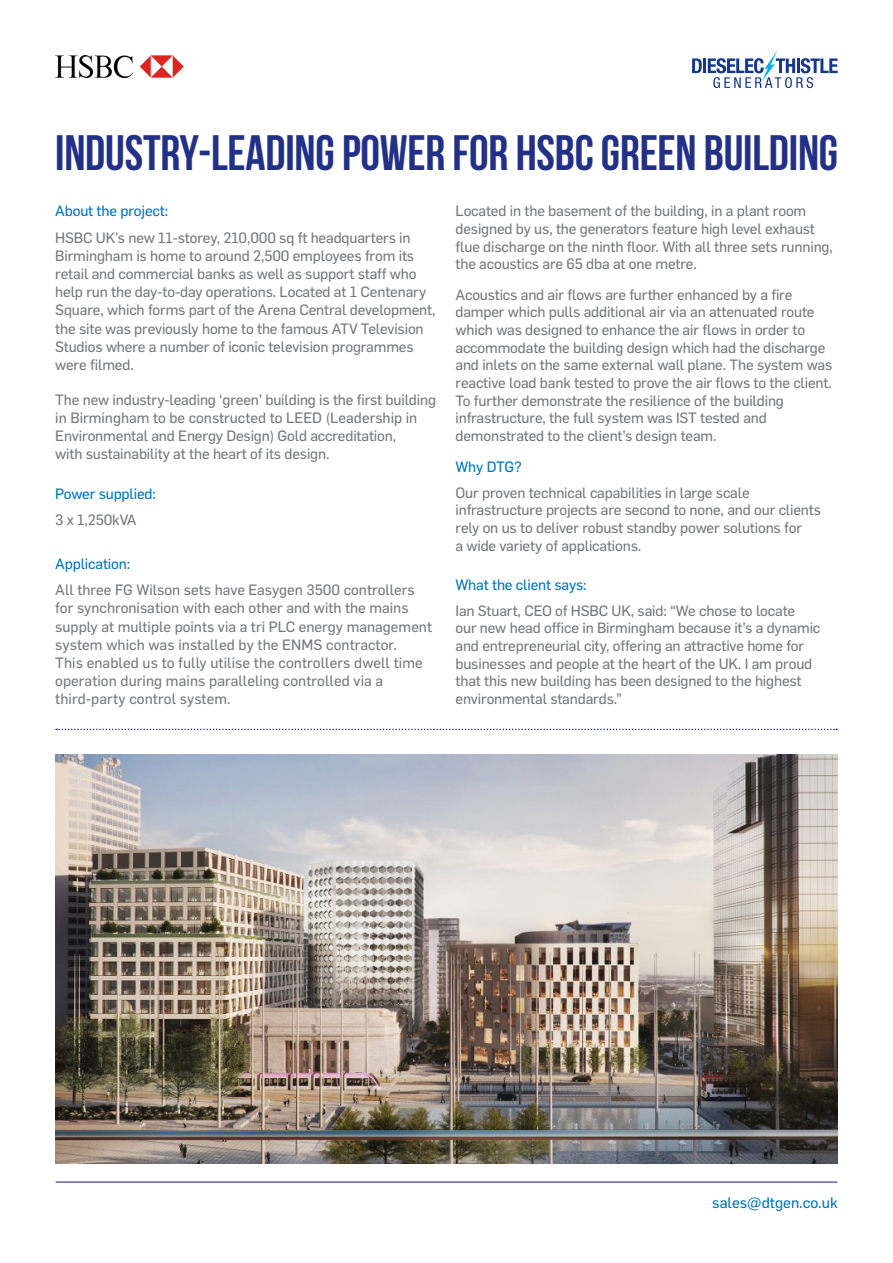
<style>
.page{position:relative;width:893px;height:1263px;background:#fff}
.page>*{position:absolute;margin:0;border:0;box-sizing:border-box;transform-origin:0 0}
.t1{font:700 49.5px "Bebas Neue";letter-spacing:-.005em;color:#223187}
.t2{font:15px "Flama Basic";color:#0076be}
.t3{font:14.7px/17.7px "Flama Basic";letter-spacing:-.01em;color:#76787b}
.t4{font:14.7px "Flama Basic";letter-spacing:-.01em;color:#0076be}
</style>
<div class="page">
<img style="left:55px;top:755px;width:783px;height:408px">
<svg style="left:56px;top:729px;width:781px;height:1px"></svg>
<hr style="left:56px;top:1181px;width:781px;height:1px;background:#223187">
<svg style="left:692px;top:58px;width:10px;height:15px"></svg>
<hr style="left:703px;top:58px;width:3px;height:15px;background:#153889">
<svg style="left:708px;top:51px;width:130px;height:37px"></svg>
<img style="left:55px;top:55px;width:129px;height:23px">
<p class="t1" style="left:55px;top:126px;width:784px">INDUSTRY-LEADING POWER FOR HSBC GREEN BUILDING</p>
<p class="t4" style="left:55px;top:201px;width:114px">About the project:</p>
<p class="t3" style="left:55px;top:228px;width:382px;line-height:18.1px">HSBC UK’s new 11-storey, 210,000 sq ft headquarters in Birmingham is home to around 2,500 employees from its retail and commercial banks as well as support staff who help run the day-to-day operations. Located at 1 Centenary Square, which forms part of the Arena Central development, the site was previously home to the famous ATV Television Studios where a number of iconic television programmes were filmed.</p>
<p class="t3" style="left:55px;top:390px;width:382px;line-height:18.1px">The new industry-leading ‘green’ building is the first building in Birmingham to be constructed to LEED (Leadership in Environmental and Energy Design) Gold accreditation,<br>with sustainability at the heart of its design.</p>
<p class="t4" style="left:55px;top:483px;width:102px">Power supplied:</p>
<p class="t3" style="left:55px;top:510px;width:83px">3 x 1,250kVA</p>
<p class="t4" style="left:55px;top:553px;width:76px">Application:</p>
<p class="t3" style="left:55px;top:580px;width:378px;line-height:18.1px">All three FG Wilson sets have Easygen 3500 controllers for synchronisation with each other and with the mains supply at multiple points via a tri PLC energy management system which was installed by the ENMS contractor.<br>This enabled us to fully utilise the controllers dwell time operation during mains paralleling controlled via a third-party control system.</p>
<p class="t3" style="left:455px;top:201px;width:379px">Located in the basement of the building, in a plant room designed by us, the generators feature high level exhaust flue discharge on the ninth floor. With all three sets running, the acoustics are 65 dba at one metre.</p>
<p class="t3" style="left:455px;top:285px;width:378px">Acoustics and air flows are further enhanced by a fire damper which pulls additional air via an attenuated route which was designed to enhance the air flows in order to accommodate the building design which had the discharge and inlets on the same external wall plane. The system was reactive load bank tested to prove the air flows to the client.<br>To further demonstrate the resilience of the building infrastructure, the full system was IST tested and demonstrated to the client’s design team.</p>
<p class="t4" style="left:455px;top:456px;width:68px">Why DTG?</p>
<p class="t3" style="left:455px;top:483px;width:367px">Our proven technical capabilities in large scale infrastructure projects are second to none, and our clients rely on us to deliver robust standby power solutions for<br>a wide variety of applications.</p>
<p class="t4" style="left:455px;top:574px;width:133px">What the client says:</p>
<p class="t3" style="left:455px;top:601px;width:366px">Ian Stuart, CEO of HSBC UK, said: “We chose to locate<br>our new head office in Birmingham because it’s a dynamic and entrepreneurial city, offering an attractive home for businesses and people at the heart of the UK. I am proud that this new building has been designed to the highest environmental standards.”</p>
<p class="t2" style="left:712px;top:1192px;width:127px">sales@dtgen.co.uk</p>
</div>
